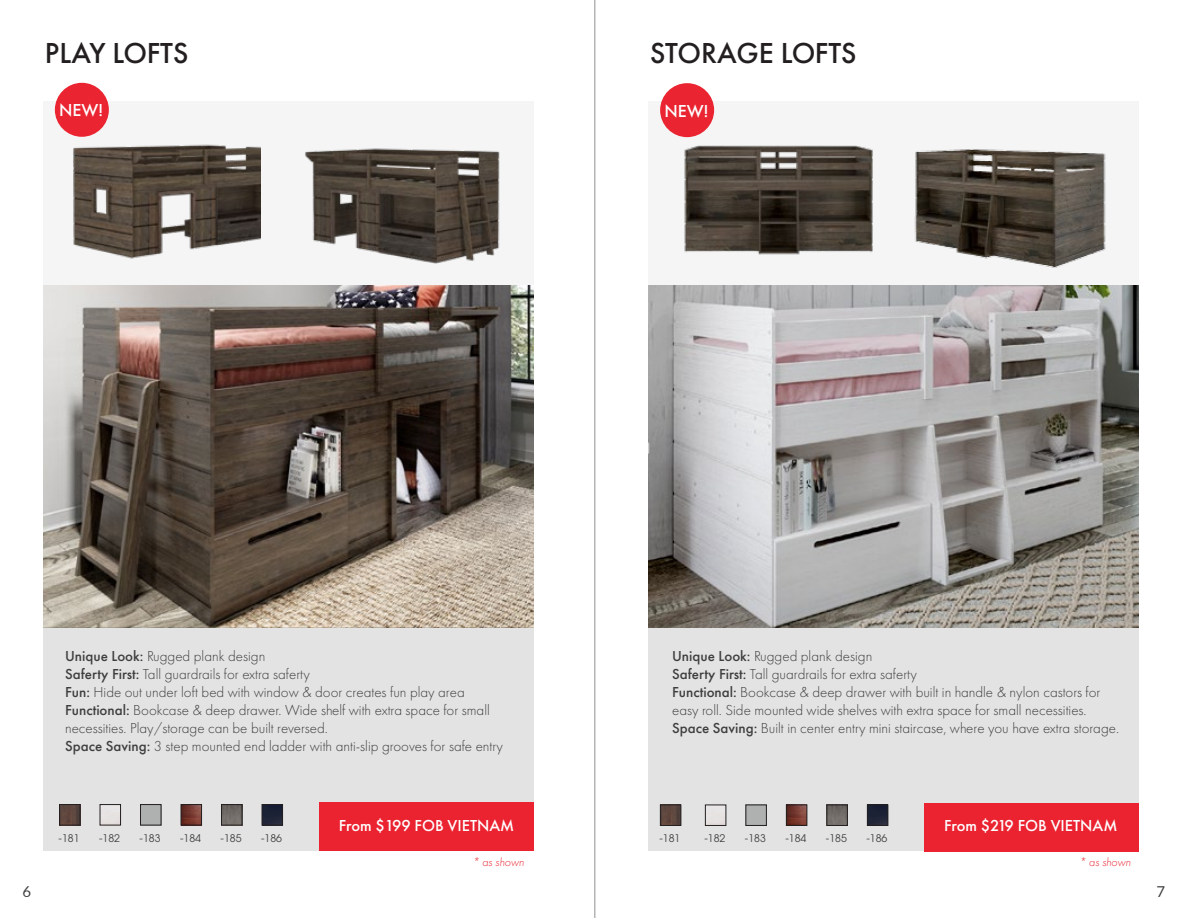
<style>
.page{position:relative;width:1188px;height:918px;background:#fff}
.page>*{position:absolute;margin:0;border:0;box-sizing:border-box;transform-origin:0 0}
.t1{font:500 30px "Futura PT";color:#231f20}
.t2{font:500 18px "Futura PT";color:#fff}
.t3{font:500 16.5px "Futura PT";color:#fff}
.t4{font:300 15px "Futura PT";color:#3e3e3f}
.t5{font:15px "Lato";color:#3e3e3f}
.t6{font:italic 300 12px "Futura PT";color:#ea2531}
.t7{font:10.5px "ITC Avant Garde Pro";color:#3e3e3f}
.s1{font-weight:500}
</style>
<div class="page">
<div style="left:44px;top:101px;width:490px;height:526px;background:#f5f5f5"></div>
<img style="left:44px;top:285px;width:490px;height:342px">
<img style="left:47px;top:123px;width:214px;height:182px">
<img style="left:305px;top:148px;width:195px;height:116px">
<div style="left:55px;top:83px;width:54px;height:54px;background:#ea2531;border-radius:50%"></div>
<div style="left:44px;top:627px;width:490px;height:224px;background:#e3e3e3"></div>
<div style="left:319px;top:803px;width:215px;height:48px;background:#eb2331"></div>
<img style="left:62px;top:807px;width:16px;height:16px">
<div style="left:60px;top:805px;width:20px;height:20px;border:1px solid #231f20"></div>
<img style="left:183px;top:807px;width:17px;height:16px">
<div style="left:181px;top:805px;width:21px;height:20px;border:1px solid #231f20"></div>
<img style="left:224px;top:807px;width:16px;height:16px">
<div style="left:222px;top:805px;width:20px;height:20px;border:1px solid #231f20"></div>
<img style="left:264px;top:807px;width:17px;height:16px">
<div style="left:262px;top:805px;width:21px;height:20px;border:1px solid #231f20"></div>
<div style="left:649px;top:102px;width:490px;height:526px;background:#f5f5f5"></div>
<div style="left:660px;top:83px;width:54px;height:54px;background:#ea2531;border-radius:50%"></div>
<div style="left:649px;top:628px;width:490px;height:223px;background:#e3e3e3"></div>
<div style="left:925px;top:803px;width:214px;height:48px;background:#eb2331"></div>
<img style="left:662px;top:807px;width:17px;height:16px">
<div style="left:660px;top:805px;width:21px;height:20px;border:1px solid #231f20"></div>
<img style="left:788px;top:807px;width:17px;height:16px">
<div style="left:786px;top:805px;width:21px;height:20px;border:1px solid #231f20"></div>
<img style="left:829px;top:807px;width:16px;height:16px">
<div style="left:827px;top:805px;width:20px;height:20px;border:1px solid #231f20"></div>
<img style="left:869px;top:807px;width:17px;height:16px">
<div style="left:867px;top:805px;width:21px;height:20px;border:1px solid #231f20"></div>
<img style="left:649px;top:285px;width:490px;height:343px">
<img style="left:664px;top:137px;width:236px;height:173px">
<img style="left:903px;top:149px;width:213px;height:140px">
<hr style="left:595px;top:0;width:1px;height:918px;background:#231f20">
<p class="t1" style="left:45px;top:35px;width:145px">PLAY LOFTS</p>
<p class="t2" style="left:59px;top:100px;width:45px">NEW!</p>
<p class="t1" style="left:650px;top:35px;width:208px">STORAGE LOFTS</p>
<p class="t2" style="left:664px;top:100px;width:45px">NEW!</p>
<p class="t4" style="left:65px;top:648px;width:202px"><span class="s1">Unique Look:</span> Rugged plank design</p>
<p class="t4" style="left:65px;top:666px;width:246px"><span class="s1">Saferty First:</span> Tall guardrails for extra saferty</p>
<p class="t4" style="left:65px;top:684px;width:401px"><span class="s1">Fun:</span> Hide out under loft bed with window &amp; door creates fun play area</p>
<p class="t4" style="left:65px;top:702px;width:426px"><span class="s1">Functional:</span> Bookcase &amp; deep drawer. Wide shelf with extra space for small</p>
<p class="t4" style="left:65px;top:720px;width:264px">necessities. Play/storage can be built reversed.</p>
<p class="t4" style="left:65px;top:738px;width:439px"><span class="s1">Space Saving:</span> 3 step mounted end ladder with anti-slip grooves for safe entry</p>
<p class="t7" style="left:59px;top:831px;width:22px">-181</p>
<p class="t7" style="left:99px;top:831px;width:22px">-182</p>
<p class="t7" style="left:140px;top:831px;width:22px">-183</p>
<p class="t7" style="left:180px;top:831px;width:22px">-184</p>
<p class="t7" style="left:221px;top:831px;width:22px">-185</p>
<p class="t7" style="left:261px;top:831px;width:22px">-186</p>
<p class="t3" style="left:339px;top:815px;width:177px">From $199 FOB VIETNAM</p>
<p class="t6" style="left:473px;top:855px;width:53px">* as shown</p>
<p class="t4" style="left:672px;top:648px;width:202px"><span class="s1">Unique Look:</span> Rugged plank design</p>
<p class="t4" style="left:672px;top:666px;width:246px"><span class="s1">Saferty First:</span> Tall guardrails for extra saferty</p>
<p class="t4" style="left:672px;top:684px;width:430px"><span class="s1">Functional:</span> Bookcase &amp; deep drawer with built in handle &amp; nylon castors for</p>
<p class="t4" style="left:672px;top:702px;width:416px">easy roll. Side mounted wide shelves with extra space for small necessities.</p>
<p class="t4" style="left:672px;top:720px;width:448px"><span class="s1">Space Saving:</span> Built in center entry mini staircase, where you have extra storage.</p>
<p class="t7" style="left:659px;top:832px;width:22px">-181</p>
<p class="t7" style="left:704px;top:832px;width:22px">-182</p>
<p class="t7" style="left:745px;top:832px;width:22px">-183</p>
<p class="t7" style="left:785px;top:832px;width:22px">-184</p>
<p class="t7" style="left:826px;top:832px;width:22px">-185</p>
<p class="t7" style="left:866px;top:832px;width:22px">-186</p>
<p class="t3" style="left:944px;top:816px;width:175px">From $219 FOB VIETNAM</p>
<p class="t6" style="left:1080px;top:855px;width:53px">* as shown</p>
<p class="t5" style="left:23px;top:881px;width:10px">6</p>
<p class="t5" style="left:1157px;top:881px;width:10px">7</p>
</div>
